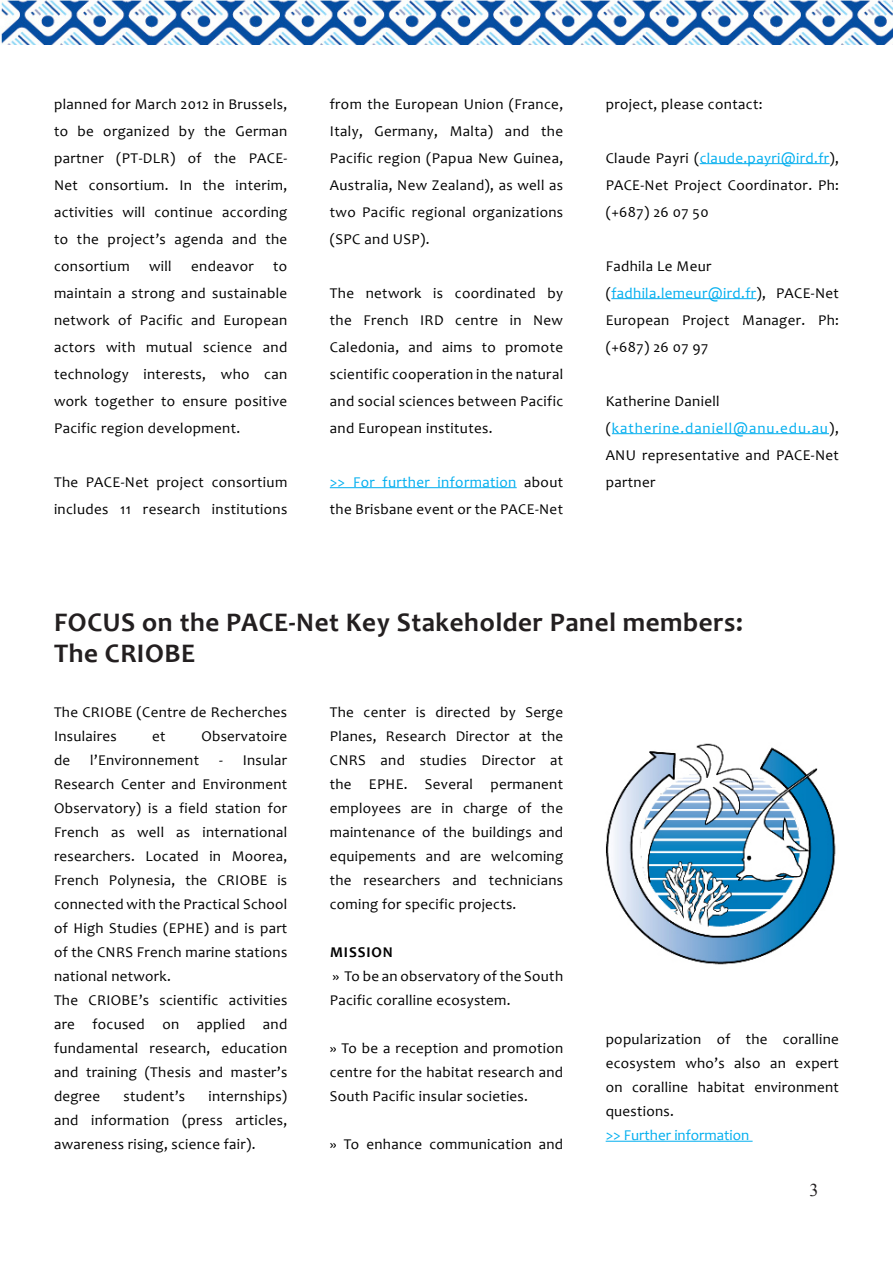
<style>
.page{position:relative;width:893px;height:1263px;background:#fff}
.page>*{position:absolute;margin:0;border:0;box-sizing:border-box;transform-origin:0 0}
.t1{font:700 27px/31.5px "Candara";letter-spacing:.02em;color:#231f20}
.t2{font:18px "Times New Roman";color:#231f20}
.t3{font:15px/27px "Candara";letter-spacing:.02em;color:#000;text-align:justify}
.t4{font:15px "Candara";color:#00aeef}
.t5{font:700 15px "Candara";letter-spacing:.06em;color:#000}
.s1{color:#00aeef}
</style>
<div class="page">
<img style="left:1px;top:0;width:892px;height:44px">
<hr style="left:330px;top:487px;width:187px;height:1px;background:#00aeef">
<hr style="left:700px;top:163px;width:129px;height:1px;background:#00aeef">
<hr style="left:611px;top:298px;width:145px;height:1px;background:#00aeef">
<hr style="left:612px;top:433px;width:217px;height:1px;background:#00aeef">
<hr style="left:606px;top:1141px;width:147px;height:1px;background:#00aeef">
<img style="left:606px;top:743px;width:230px;height:222px">
<p class="t3" style="left:54px;top:90px;width:235px">planned for March 2012 in Brussels, to be organized by the German partner (PT-DLR) of the PACE-Net consortium. In the interim, activities will continue according to the project’s agenda and the consortium</p>
<p class="t3" style="left:149px;top:252px;width:24px">will</p>
<p class="t3" style="left:191px;top:252px;width:64px">endeavor</p>
<p class="t3" style="left:54px;top:252px;width:235px;text-indent:219px">to maintain a strong and sustainable network of Pacific and European actors with mutual science and technology interests, who can work together to ensure positive Pacific region development.</p>
<p class="t3" style="left:54px;top:468px;width:235px">The PACE-Net project consortium includes 11 research institutions</p>
<p class="t3" style="left:330px;top:90px;width:235px">from the European Union (France, Italy, Germany, Malta) and the Pacific region (Papua New Guinea, Australia, New Zealand), as well as two Pacific regional organizations (SPC and USP).</p>
<p class="t3" style="left:330px;top:279px;width:235px">The network is coordinated by the French IRD centre in New Caledonia, and aims to promote scientific cooperation in the natural and social sciences between Pacific and European institutes.</p>
<p class="t3" style="left:330px;top:468px;width:235px"><span class="s1">&gt;&gt; For further information</span> about the Brisbane event or the PACE-Net</p>
<p class="t3" style="left:606px;top:90px;width:158px">project, please contact:</p>
<p class="t3" style="left:606px;top:144px;width:235px">Claude Payri (<span class="s1">claude.payri@ird.fr</span>), PACE-Net Project Coordinator. Ph: (+687) 26 07 50</p>
<p class="t3" style="left:606px;top:252px;width:235px;text-align:left">Fadhila Le Meur (<span class="s1">fadhila.lemeur@ird.fr</span>), PACE-Net<br>European Project Manager. Ph: (+687) 26 07 97</p>
<p class="t3" style="left:606px;top:387px;width:235px;text-align:left">Katherine Daniell (<span class="s1">katherine.daniell@anu.edu.au</span>),<br>ANU representative and PACE-Net partner</p>
<h1 class="t1" style="left:54px;top:606px;width:690px">FOCUS on the PACE-Net Key Stakeholder Panel members:<br>The CRIOBE</h1>
<p class="t3" style="left:54px;top:700px;width:235px;line-height:24px">The CRIOBE (Centre de Recherches<br>Insulaires</p>
<p class="t3" style="left:152px;top:722px;width:15px">et</p>
<p class="t3" style="left:201px;top:722px;width:87px">Observatoire</p>
<p class="t3" style="left:54px;top:746px;width:18px">de</p>
<p class="t3" style="left:90px;top:746px;width:110px">l’Environnement</p>
<p class="t3" style="left:54px;top:748px;width:235px;line-height:24px;text-align:left;text-indent:165px">- Insular<br>Research Center and Environment<br>Observatory) is a field station for<br>French as well as international researchers. Located in Moorea,<br>French Polynesia, the CRIOBE is connected with the Practical School of High Studies (EPHE) and is part of the CNRS French marine stations national network.<br>The CRIOBE’s scientific activities are focused on applied and fundamental research, education and training (Thesis and master’s degree</p>
<p class="t3" style="left:54px;top:1084px;width:235px;line-height:24px;text-indent:154px">internships) and information (press articles, awareness rising, science fair).</p>
<p class="t3" style="left:124px;top:1082px;width:63px">student’s</p>
<p class="t3" style="left:330px;top:700px;width:235px;line-height:24px">The center is directed by Serge Planes, Research Director at the CNRS and studies Director at the EPHE. Several permanent employees are in charge of the maintenance of the buildings and equipements and are welcoming the researchers and technicians coming for specific projects.</p>
<p class="t5" style="left:330px;top:943px;width:64px">MISSION</p>
<p class="t3" style="left:330px;top:964px;width:235px;line-height:24px">» To be an observatory of the South<br>Pacific coralline ecosystem.</p>
<p class="t3" style="left:330px;top:1036px;width:235px;line-height:24px">» To be a reception and promotion centre for the habitat research and South Pacific insular societies.</p>
<p class="t3" style="left:330px;top:1130px;width:235px">» To enhance communication and</p>
<p class="t3" style="left:606px;top:1027px;width:235px;line-height:24px">popularization of the coralline ecosystem who’s also an expert on coralline habitat environment questions.</p>
<p class="t4" style="left:606px;top:1126px;width:145px">&gt;&gt; Further information</p>
<p class="t2" style="left:809px;top:1178px;width:10px">3</p>
</div>
